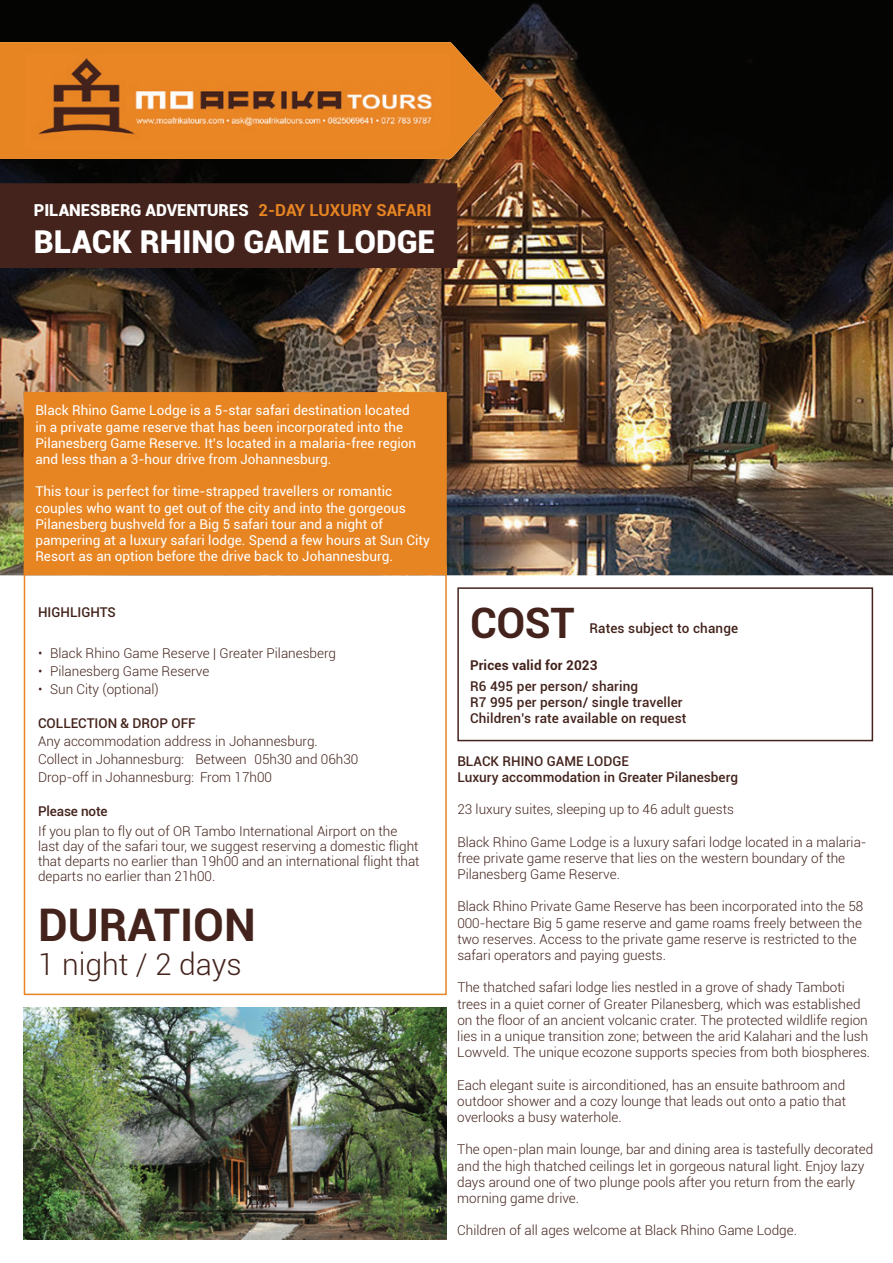
<style>
.page{position:relative;width:893px;height:1263px;background:#fff}
.page>*{position:absolute;margin:0;border:0;box-sizing:border-box;transform-origin:0 0}
.t1{font:700 45px "Roboto";color:#43231c}
.t2{font:700 42px "Roboto";color:#43231c}
.t3{font:900 31.5px "Roboto";color:#fff}
.t4{font:300 30px "Roboto";color:#43231c}
.t5{font:900 16.5px "Roboto";color:#fff}
.t6{font:300 13.5px/16.2px "Roboto";color:#43231c}
.t7{font:13.5px/16.2px "Roboto";color:#fff}
.t8{font:500 13.5px/16.2px "Roboto";color:#43231c}
.t9{font:700 13.5px "Roboto";letter-spacing:.01em;color:#43231c}
.s1{font-weight:700;color:#e88523}
</style>
<div class="page">
<img style="left:0;top:0;width:893px;height:575px">
<svg style="left:0;top:42px;width:503px;height:117px;background:#ce7722"></svg>
<img style="left:25px;top:54px;width:426px;height:96px">
<img style="left:24px;top:1008px;width:422px;height:231px">
<div style="left:457px;top:587px;width:416px;height:154px;border:2px solid #43231c"></div>
<div style="left:24px;top:565px;width:423px;height:430px;border:2px solid #e88523"></div>
<div style="left:25px;top:393px;width:421px;height:182px;background:#e88523"></div>
<div style="left:24px;top:392px;width:423px;height:183px;border:2px solid #e88523"></div>
<div style="left:0;top:183px;width:457px;height:85px;background:#43231c"></div>
<p class="t5" style="left:34px;top:200px;width:399px">PILANESBERG ADVENTURES <span class="s1">2-DAY LUXURY SAFARI</span></p>
<h3 class="t3" style="left:34px;top:224px;width:403px">BLACK RHINO GAME LODGE</h3>
<p class="t7" style="left:35px;top:404px;width:382px">Black Rhino Game Lodge is a 5-star safari destination located in a private game reserve that has been incorporated into the Pilanesberg Game Reserve. It’s located in a malaria-free region and less than a 3-hour drive from Johannesburg.</p>
<p class="t7" style="left:35px;top:485px;width:396px">This tour is perfect for time-strapped travellers or romantic couples who want to get out of the city and into the gorgeous Pilanesberg bushveld for a Big 5 safari tour and a night of pampering at a luxury safari lodge. Spend a few hours at Sun City Resort as an option before the drive back to Johannesburg.</p>
<p class="t8" style="left:38px;top:605px;width:79px">HIGHLIGHTS</p>
<p class="t6" style="left:38px;top:645px;width:299px;line-height:18px">ï Black Rhino Game Reserve | Greater Pilanesberg ï Pilanesberg Game Reserve<br>ï Sun City (optional)</p>
<p class="t8" style="left:38px;top:716px;width:159px">COLLECTION &amp; DROP OFF</p>
<p class="t6" style="left:38px;top:733px;width:322px;line-height:18px">Any accommodation address in Johannesburg.<br>Collect in Johannesburg: Between 05h30 and 06h30<br>Drop-off in Johannesburg: From 17h00</p>
<p class="t8" style="left:38px;top:804px;width:71px">Please note</p>
<p class="t6" style="left:38px;top:824px;width:383px;line-height:15px">If you plan to fly out of OR Tambo International Airport on the last day of the safari tour, we suggest reserving a domestic flight that departs no earlier than 19h00 and an international flight that departs no earlier than 21h00.</p>
<h1 class="t1" style="left:38px;top:899px;width:219px">DURATION</h1>
<h3 class="t4" style="left:38px;top:951px;width:205px">1 night / 2 days</h3>
<h2 class="t2" style="left:470px;top:599px;width:106px">COST</h2>
<p class="t9" style="left:470px;top:657px;width:129px">Prices valid for 2023</p>
<p class="t8" style="left:470px;top:679px;width:218px">R6 495 per person/ sharing<br>R7 995 per person/ single traveller<br>Children’s rate available on request</p>
<p class="t8" style="left:589px;top:621px;width:150px">Rates subject to change</p>
<p class="t8" style="left:457px;top:754px;width:282px">BLACK RHINO GAME LODGE<br>Luxury accommodation in Greater Pilanesberg</p>
<p class="t6" style="left:457px;top:802px;width:278px">23 luxury suites, sleeping up to 46 adult guests</p>
<p class="t6" style="left:457px;top:835px;width:411px">Black Rhino Game Lodge is a luxury safari lodge located in a malaria&shy;free private game reserve that lies on the western boundary of the<br>Pilanesberg Game Reserve.</p>
<p class="t6" style="left:457px;top:899px;width:407px">Black Rhino Private Game Reserve has been incorporated into the 58<br>000-hectare Big 5 game reserve and game roams freely between the two reserves. Access to the private game reserve is restricted to the safari operators and paying guests.</p>
<p class="t6" style="left:457px;top:980px;width:414px">The thatched safari lodge lies nestled in a grove of shady Tamboti trees in a quiet corner of Greater Pilanesberg, which was established on the floor of an ancient volcanic crater. The protected wildlife region lies in a unique transition zone; between the arid Kalahari and the lush Lowveld. The unique ecozone supports species from both biospheres.</p>
<p class="t6" style="left:457px;top:1078px;width:390px;text-align:justify">Each elegant suite is airconditioned, has an ensuite bathroom and outdoor shower and a cozy lounge that leads out onto a patio that overlooks a busy waterhole.</p>
<p class="t6" style="left:457px;top:1142px;width:418px">The open-plan main lounge, bar and dining area is tastefully decorated and the high thatched ceilings let in gorgeous natural light. Enjoy lazy days around one of two plunge pools after you return from the early morning game drive.</p>
<p class="t6" style="left:457px;top:1223px;width:341px">Children of all ages welcome at Black Rhino Game Lodge.</p>
</div>
